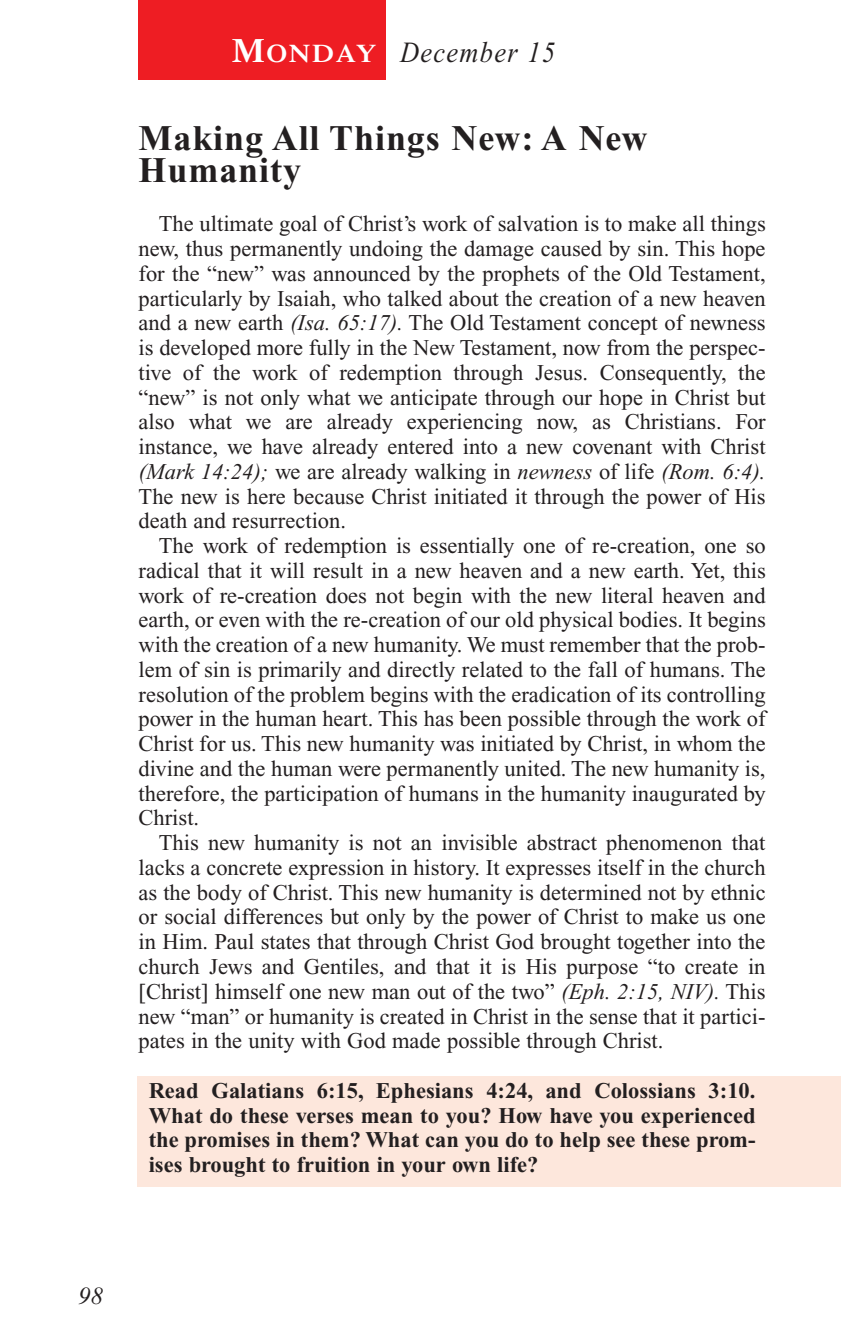
<style>
.page{position:relative;width:841px;height:1337px;background:#fff}
.page>*{position:absolute;margin:0;border:0;box-sizing:border-box;transform-origin:0 0}
.t1{font:700 36px/31.5px "Times New Roman";letter-spacing:.025em;color:#231f20}
.t2{font:italic 29.25px "Times New Roman";letter-spacing:.05em;color:#231f20;scale:.9 1}
.t3{font:italic 24.75px "Times New Roman";color:#231f20}
.t4{font:22.5px/24.8px "Times New Roman";color:#231f20;text-align:justify}
.t5{font:700 22.5px/24.8px "Times New Roman";color:#231f20;text-align:justify}
.s1{font-family:"Times";font-weight:600;font-style:normal;font-size:33.75px;color:#fff}
.s2{font-family:"Times";font-weight:600;font-style:normal;font-size:25.2px;color:#fff}
.s3{font-style:italic}
</style>
<div class="page">
<div style="left:136px;top:1076px;width:704px;height:110px;background:#fde7dc"></div>
<div style="left:138px;top:0;width:247px;height:80px;background:#ee1d23"></div>
<h2 class="t2" style="left:232px;top:42px;width:361px"><span class="s1">M</span><span class="s2">ONDAY</span> December 15</h2>
<h1 class="t1" style="left:138px;top:126px;width:510px">Making All Things New: A New<br>Humanity</h1>
<p class="t4" style="left:138px;top:213px;width:628px;text-indent:20px">The ultimate goal of Christ’s work of salvation is to make all things new, thus permanently undoing the damage caused by sin. This hope for the “new” was announced by the prophets of the Old Testament, particularly by Isaiah, who talked about the creation of a new heaven and a new earth <span class="s3">(Isa. 65:17).</span> The Old Testament concept of newness is developed more fully in the New Testament, now from the perspec&shy;tive of the work of redemption through Jesus. Consequently, the “new” is not only what we anticipate through our hope in Christ but also what we are already experiencing now, as Christians. For instance, we have already entered into a new covenant with Christ <span class="s3">(Mark 14:24);</span> we are already walking in <span class="s3">newness</span> of life <span class="s3">(Rom. 6:4).<br></span>The new is here because Christ initiated it through the power of His death and resurrection.</p>
<p class="t4" style="left:138px;top:535px;width:628px;text-indent:20px">The work of redemption is essentially one of re-creation, one so radical that it will result in a new heaven and a new earth. Yet, this work of re-creation does not begin with the new literal heaven and earth, or even with the re-creation of our old physical bodies. It begins with the creation of a new humanity. We must remember that the prob&shy;lem of sin is primarily and directly related to the fall of humans. The resolution of the problem begins with the eradication of its controlling power in the human heart. This has been possible through the work of Christ for us. This new humanity was initiated by Christ, in whom the divine and the human were permanently united. The new humanity is, therefore, the participation of humans in the humanity inaugurated by Christ.</p>
<p class="t4" style="left:138px;top:832px;width:628px;text-indent:20px">This new humanity is not an invisible abstract phenomenon that lacks a concrete expression in history. It expresses itself in the church as the body of Christ. This new humanity is determined not by ethnic or social differences but only by the power of Christ to make us one in Him. Paul states that through Christ God brought together into the church Jews and Gentiles, and that it is His purpose “to create in [Christ] himself one new man out of the two” <span class="s3">(Eph. 2:15, NIV).</span> This new “man” or humanity is created in Christ in the sense that it partici&shy;pates in the unity with God made possible through Christ.</p>
<p class="t5" style="left:149px;top:1080px;width:608px">Read Galatians 6:15, Ephesians 4:24, and Colossians 3:10.<br>What do these verses mean to you? How have you experienced the promises in them? What can you do to help see these prom&shy;ises brought to fruition in your own life?</p>
<p class="t3" style="left:78px;top:1287px;width:26px">98</p>
</div>
